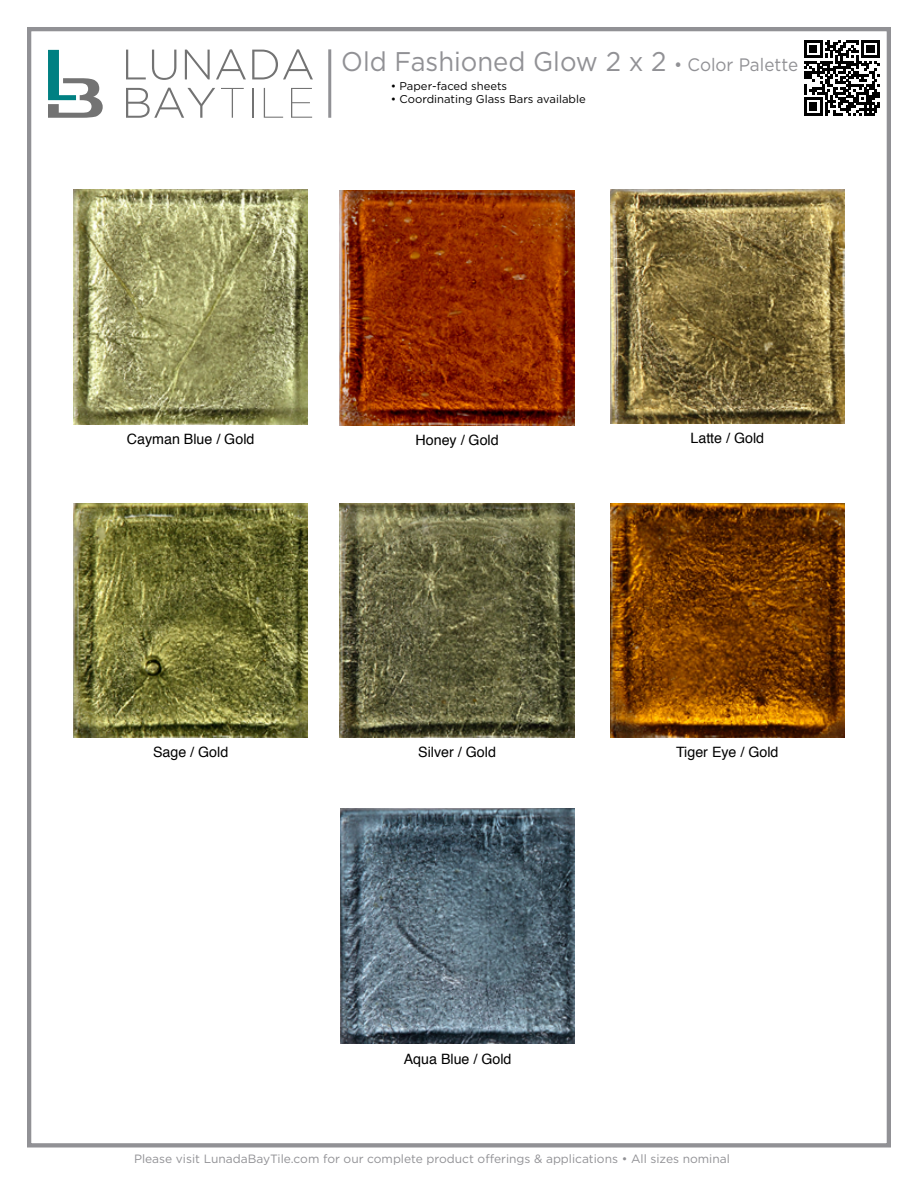
<style>
.page{position:relative;width:918px;height:1188px;background:#fff}
.page>*{position:absolute;margin:0;border:0;box-sizing:border-box;transform-origin:0 0}
.t1{font:27px "Gotham";color:#919195;scale:.95 1}
.t2{font:14.25px "Helvetica";color:#000}
.t3{font:12px "Gotham";color:#919195}
.t4{font:11.25px "Gotham";color:#000}
.s1{font-size:18px}
</style>
<div class="page">
<div style="left:27px;top:27px;width:864px;height:1120px;border:4px solid #919195"></div>
<svg style="left:126px;top:50px;width:20px;height:29px"></svg>
<svg style="left:152px;top:50px;width:24px;height:30px"></svg>
<svg style="left:185px;top:50px;width:25px;height:29px"></svg>
<svg style="left:216px;top:49px;width:30px;height:30px"></svg>
<svg style="left:252px;top:49px;width:61px;height:30px"></svg>
<svg style="left:126px;top:88px;width:89px;height:30px"></svg>
<svg style="left:221px;top:88px;width:23px;height:30px"></svg>
<hr style="left:252px;top:88px;width:1px;height:30px;background:#737373">
<svg style="left:264px;top:88px;width:19px;height:30px"></svg>
<svg style="left:291px;top:88px;width:21px;height:30px"></svg>
<svg style="left:48px;top:50px;width:55px;height:68px"></svg>
<hr style="left:328px;top:49px;width:3px;height:69px;background:#919195">
<img style="left:340px;top:809px;width:235px;height:235px">
<img style="left:73px;top:190px;width:235px;height:234px">
<img style="left:340px;top:191px;width:234px;height:234px">
<img style="left:340px;top:503px;width:234px;height:235px">
<img style="left:610px;top:189px;width:235px;height:235px">
<img style="left:610px;top:503px;width:235px;height:235px">
<img style="left:73px;top:503px;width:235px;height:235px">
<svg style="left:804px;top:40px;width:76px;height:76px"></svg>
<h1 class="t1" style="left:341px;top:44px;width:482px">Old Fashioned Glow 2 x 2 <span class="s1">• Color Palette</span></h1>
<p class="t4" style="left:391px;top:79px;width:118px">• Paper-faced sheets</p>
<p class="t4" style="left:391px;top:92px;width:196px">• Coordinating Glass Bars available</p>
<p class="t2" style="left:127px;top:428px;width:129px">Cayman Blue / Gold</p>
<p class="t2" style="left:416px;top:429px;width:85px">Honey / Gold</p>
<p class="t2" style="left:691px;top:427px;width:75px">Latte / Gold</p>
<p class="t2" style="left:153px;top:741px;width:77px">Sage / Gold</p>
<p class="t2" style="left:418px;top:741px;width:79px">Silver / Gold</p>
<p class="t2" style="left:676px;top:741px;width:104px">Tiger Eye / Gold</p>
<p class="t2" style="left:404px;top:1048px;width:109px">Aqua Blue / Gold</p>
<p class="t3" style="left:134px;top:1151px;width:597px">Please visit LunadaBayTile.com for our complete product offerings &amp; applications • All sizes nominal</p>
</div>
